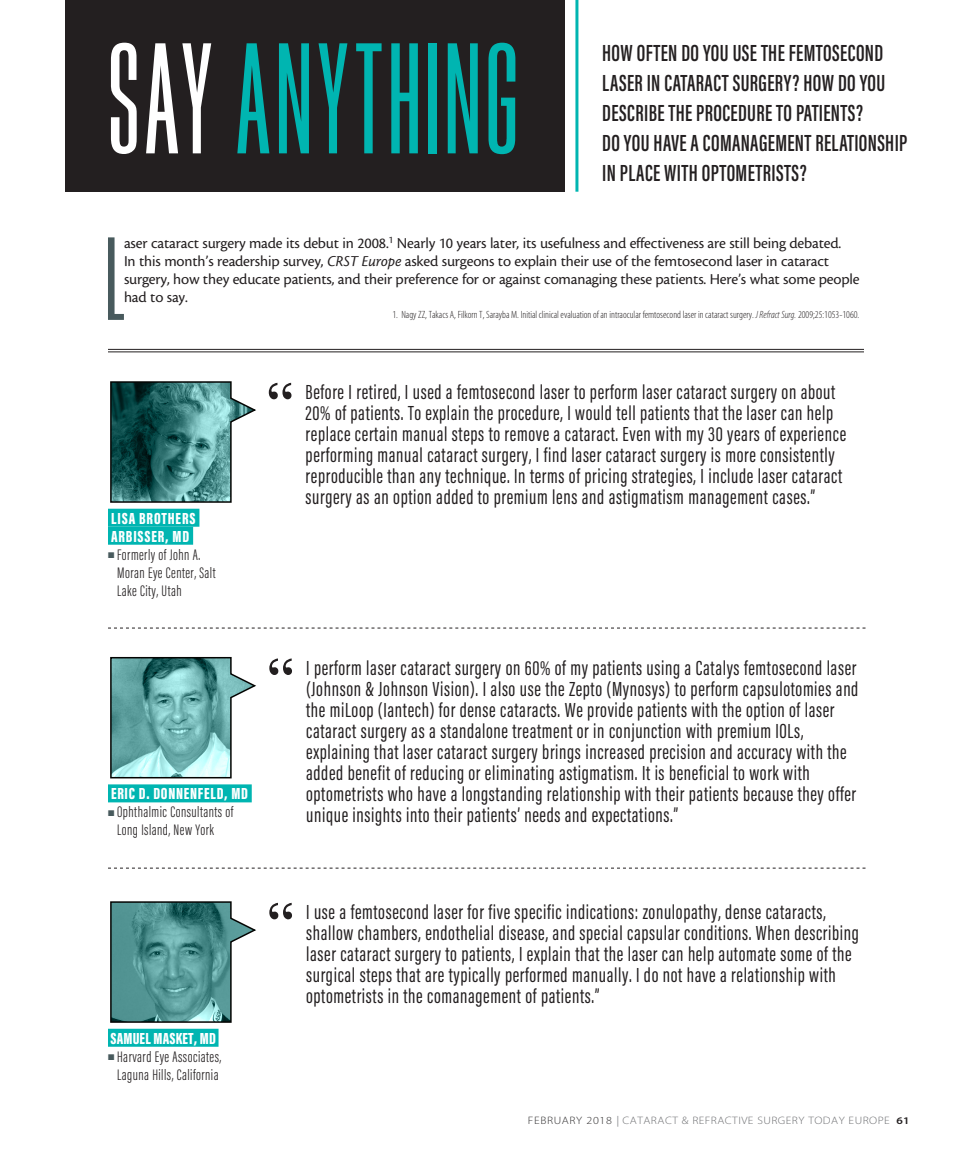
<style>
.page{position:relative;width:972px;height:1161px;background:#fff}
.page>*{position:absolute;margin:0;border:0;box-sizing:border-box;transform-origin:0 0}
.body{font:165px "Bee Three";letter-spacing:.025em;color:#00b5b1}
.body_first{font:123.75px "Bee Three";color:#485a5d}
.say_anything_deck{font:600 24px/30px "Acumin Pro Extra Cond";letter-spacing:.015em;color:#231f20;scale:.95 1}
.quotes{font:21px/21px "Acumin Pro Extra Cond";letter-spacing:.03em;color:#231f20}
.author_name{font:900 16.5px/18px "Acumin Pro Extra Cond";letter-spacing:.045em;color:#fff}
.author_name-2{font:900 16.5px "Acumin Pro Extra Cond";letter-spacing:.01em;color:#fff}
.body_first-2{font:15.75px/18px "Cronos MM 408 10";letter-spacing:-.01em;color:#231f20}
.bio_info{font:300 15.75px/18px "Acumin Pro Extra Cond";letter-spacing:.03em;color:#231f20}
.t1{font:10.8px "Myriad MM 215 600";letter-spacing:.04em;color:#6c6d70;scale:1.11 1}
.footnote{font:10.5px "Myriad MM 215 300";color:#231f20}
.s1{color:#fff}
.s2{font-family:"Cronos MM It 408 10"}
.s3{font-family:"Myriad MM It 215 300"}
.s4{color:#485a5d}
.s5{color:#312f30}
.s6{font-family:"Myriad MM 400 600";color:#939598}
.s7{font-family:"Myriad MM 565 600";font-size:10.2px;color:#231f20}
</style>
<div class="page">
<div style="left:65px;top:0;width:499px;height:192px;background:#231f20"></div>
<hr style="left:575px;top:0;width:3px;height:192px;background:#00b5b1">
<svg style="left:269px;top:383px;width:23px;height:16px"></svg>
<svg style="left:110px;top:381px;width:146px;height:122px"></svg>
<div style="left:108px;top:509px;width:91px;height:18px;background:#00b5b1"></div>
<div style="left:108px;top:527px;width:85px;height:18px;background:#00b5b1"></div>
<svg style="left:269px;top:658px;width:23px;height:17px"></svg>
<svg style="left:110px;top:656px;width:146px;height:123px"></svg>
<div style="left:108px;top:784px;width:144px;height:18px;background:#00b5b1"></div>
<svg style="left:108px;top:628px;width:758px;height:1px"></svg>
<svg style="left:269px;top:903px;width:23px;height:16px"></svg>
<svg style="left:110px;top:901px;width:146px;height:122px"></svg>
<div style="left:108px;top:1029px;width:111px;height:18px;background:#00b5b1"></div>
<svg style="left:108px;top:868px;width:758px;height:1px"></svg>
<hr style="left:108px;top:349px;width:756px;height:1px;background:#231f20">
<hr style="left:108px;top:352px;width:756px;height:1px;background:#231f20">
<p class="body" style="left:107px;top:11px;width:413px"><span class="s1">SAY</span> ANYTHING</p>
<p class="say_anything_deck" style="left:602px;top:38px;width:323px">HOW OFTEN DO YOU USE THE FEMTOSECOND LASER IN CATARACT SURGERY? HOW DO YOU DESCRIBE THE PROCEDURE TO PATIENTS?<br>DO YOU HAVE A COMANAGEMENT RELATIONSHIP IN PLACE WITH OPTOMETRISTS?</p>
<p class="body_first" style="left:106px;top:213px;width:21px">L</p>
<p class="body_first-2" style="left:124px;top:234px;width:737px">aser cataract surgery made its debut in 2008.<sup>1</sup> Nearly 10 years later, its usefulness and effectiveness are still being debated.<br>In this month’s readership survey, <span class="s2">CRST Europe</span> asked surgeons to explain their use of the femtosecond laser in cataract surgery, how they educate patients, and their preference for or against comanaging these patients. Here’s what some people had to say.</p>
<p class="footnote" style="left:393px;top:310px;width:468px">1. Nagy ZZ, Takacs A, Filkorn T, Sarayba M. Initial clinical evaluation of an intraocular femtosecond laser in cataract surgery. <span class="s3">J Refract Surg.</span> 2009;25:1053-1060.</p>
<p class="author_name" style="left:111px;top:509px;width:86px">LISA BROTHERS<br>ARBISSER, MD</p>
<p class="bio_info" style="left:117px;top:545px;width:100px;text-indent:-9px"><span class="s4">■</span> Formerly of John A.<br>Moran Eye Center, Salt<br>Lake City, Utah</p>
<p class="author_name" style="left:111px;top:785px;width:138px">ERIC D. DONNENFELD, MD</p>
<p class="bio_info" style="left:117px;top:803px;width:118px;text-indent:-9px"><span class="s4">■</span> Ophthalmic Consultants of<br>Long Island, New York</p>
<p class="author_name-2" style="left:110px;top:1028px;width:107px">SAMUEL MASKET, MD</p>
<p class="bio_info" style="left:108px;top:1048px;width:115px;text-align:center"><span class="s4">■</span> Harvard Eye Associates,<br>Laguna Hills, California</p>
<p class="quotes" style="left:306px;top:382px;width:542px">Before I retired, I used a femtosecond laser to perform laser cataract surgery on about 20% of patients. To explain the procedure, I would tell patients that the laser can help replace certain manual steps to remove a cataract. Even with my 30 years of experience performing manual cataract surgery, I find laser cataract surgery is more consistently reproducible than any technique. In terms of pricing strategies, I include laser cataract surgery as an option added to premium lens and astigmatism management cases.”</p>
<p class="quotes" style="left:306px;top:657px;width:554px">I perform laser cataract surgery on 60% of my patients using a Catalys femtosecond laser (Johnson &amp; Johnson Vision). I also use the Zepto (Mynosys) to perform capsulotomies and the miLoop (Iantech) for dense cataracts. We provide patients with the option of laser cataract surgery as a standalone treatment or in conjunction with premium IOLs, explaining that laser cataract surgery brings increased precision and accuracy with the added benefit of reducing or eliminating astigmatism. It is beneficial to work with optometrists who have a longstanding relationship with their patients because they offer unique insights into their patients’ needs and expectations.”</p>
<p class="quotes" style="left:306px;top:902px;width:554px">I use a femtosecond laser for five specific indications: zonulopathy, dense cataracts, shallow chambers, endothelial disease, and special capsular conditions. When describing laser cataract surgery to patients, I explain that the laser can help automate some of the surgical steps that are typically performed manually. I do not have a relationship with optometrists in the comanagement of patients.”</p>
<p class="t1" style="left:528px;top:1115px;width:346px"><span class="s5">FEBRUARY 2018</span> <span class="s6">|</span> CATARACT &amp; REFRACTIVE SURGERY TODAY EUROPE <span class="s7">61</span></p>
</div>
